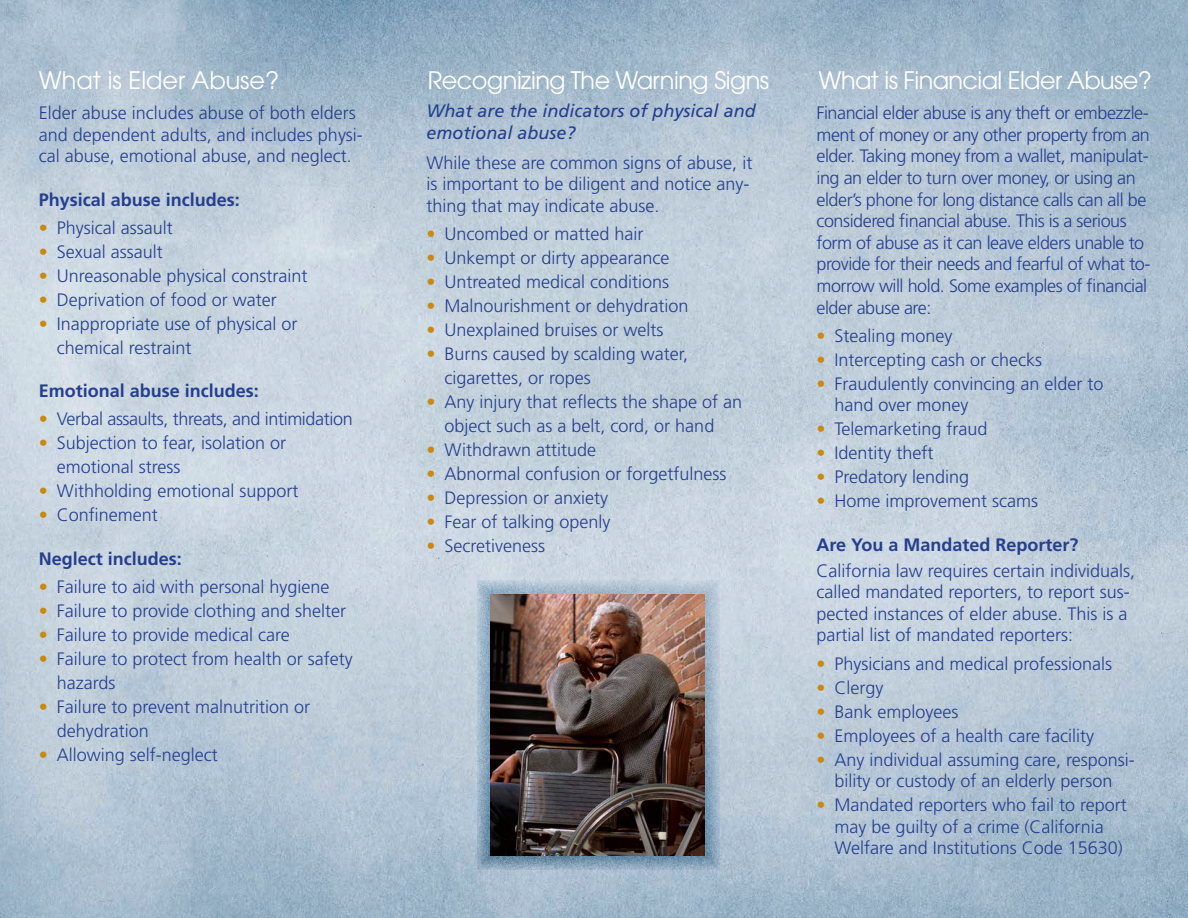
<style>
.page{position:relative;width:1188px;height:918px;background:#fff}
.page>*{position:absolute;margin:0;border:0;box-sizing:border-box;transform-origin:0 0}
.t1{font:24px "Avant Garde";letter-spacing:-.02em;color:#fff}
.t2{font:24px "Avant Garde";color:#fff}
.t3{font:300 18px/21.6px "Frutiger";color:#253f8e}
.t4{font:300 18px/21.6px "Frutiger";letter-spacing:-.025em;color:#253f8e}
.t5{font:700 18px "Frutiger";color:#253f8e}
.t6{font:italic 18px/21.6px "Frutiger";color:#253f8e}
.t7{font:300 18px "Frutiger";letter-spacing:-.02em;color:#253f8e}
.s1{color:#c8890e}
</style>
<div class="page">
<img style="left:0;top:0;width:1188px;height:918px">
<img style="left:477px;top:580px;width:242px;height:289px">
<img style="left:490px;top:595px;width:214px;height:260px">
<p class="t2" style="left:39px;top:66px;width:242px">What is Elder Abuse?</p>
<p class="t1" style="left:428px;top:66px;width:343px">Recognizing The Warning Signs</p>
<p class="t1" style="left:819px;top:66px;width:335px">What is Financial Elder Abuse?</p>
<p class="t3" style="left:39px;top:102px;width:326px">Elder abuse includes abuse of both elders and dependent adults, and includes physi&shy;cal abuse, emotional abuse, and neglect.</p>
<p class="t5" style="left:39px;top:189px;width:203px">Physical abuse includes:</p>
<p class="t3" style="left:39px;top:217px;width:135px"><span class="s1">•</span> Physical assault</p>
<p class="t3" style="left:39px;top:241px;width:126px"><span class="s1">•</span> Sexual assault</p>
<p class="t3" style="left:39px;top:265px;width:270px"><span class="s1">•</span> Unreasonable physical constraint</p>
<p class="t3" style="left:39px;top:289px;width:240px"><span class="s1">•</span> Deprivation of food or water</p>
<p class="t3" style="left:57px;top:312px;width:242px;line-height:24px;text-indent:-18px"><span class="s1">•</span> Inappropriate use of physical or chemical restraint</p>
<p class="t5" style="left:39px;top:380px;width:222px">Emotional abuse includes:</p>
<p class="t7" style="left:39px;top:409px;width:315px"><span class="s1">•</span> Verbal assaults, threats, and intimidation</p>
<p class="t3" style="left:57px;top:431px;width:231px;line-height:24px;text-indent:-18px"><span class="s1">•</span> Subjection to fear, isolation or emotional stress</p>
<p class="t3" style="left:39px;top:480px;width:261px"><span class="s1">•</span> Withholding emotional support</p>
<p class="t3" style="left:39px;top:504px;width:121px"><span class="s1">•</span> Confinement</p>
<p class="t5" style="left:39px;top:548px;width:145px">Neglect includes:</p>
<p class="t3" style="left:39px;top:576px;width:292px"><span class="s1">•</span> Failure to aid with personal hygiene</p>
<p class="t3" style="left:39px;top:600px;width:309px"><span class="s1">•</span> Failure to provide clothing and shelter</p>
<p class="t3" style="left:39px;top:624px;width:253px"><span class="s1">•</span> Failure to provide medical care</p>
<p class="t3" style="left:57px;top:647px;width:298px;line-height:24px;text-indent:-18px"><span class="s1">•</span> Failure to protect from health or safety hazards</p>
<p class="t3" style="left:57px;top:695px;width:255px;line-height:24px;text-indent:-18px"><span class="s1">•</span> Failure to prevent malnutrition or dehydration</p>
<p class="t3" style="left:39px;top:744px;width:181px"><span class="s1">•</span> Allowing self-neglect</p>
<p class="t6" style="left:427px;top:100px;width:331px">What are the indicators of physical and emotional abuse?</p>
<p class="t3" style="left:427px;top:152px;width:327px">While these are common signs of abuse, it is important to be diligent and notice any&shy;thing that may indicate abuse.</p>
<p class="t3" style="left:427px;top:223px;width:219px"><span class="s1">•</span> Uncombed or matted hair</p>
<p class="t3" style="left:427px;top:247px;width:245px"><span class="s1">•</span> Unkempt or dirty appearance</p>
<p class="t3" style="left:427px;top:271px;width:244px"><span class="s1">•</span> Untreated medical conditions</p>
<p class="t3" style="left:427px;top:295px;width:264px"><span class="s1">•</span> Malnourishment or dehydration</p>
<p class="t3" style="left:427px;top:319px;width:239px"><span class="s1">•</span> Unexplained bruises or welts</p>
<p class="t3" style="left:445px;top:342px;width:245px;line-height:24px;text-indent:-18px"><span class="s1">•</span> Burns caused by scalding water, cigarettes, or ropes</p>
<p class="t3" style="left:427px;top:390px;width:317px;line-height:24px;text-align:center"><span class="s1">•</span> Any injury that reflects the shape of an object such as a belt, cord, or hand</p>
<p class="t3" style="left:427px;top:439px;width:171px"><span class="s1">•</span> Withdrawn attitude</p>
<p class="t3" style="left:427px;top:463px;width:302px"><span class="s1">•</span> Abnormal confusion or forgetfulness</p>
<p class="t3" style="left:427px;top:487px;width:183px"><span class="s1">•</span> Depression or anxiety</p>
<p class="t3" style="left:427px;top:511px;width:186px"><span class="s1">•</span> Fear of talking openly</p>
<p class="t3" style="left:427px;top:535px;width:120px"><span class="s1">•</span> Secretiveness</p>
<p class="t4" style="left:816px;top:102px;width:336px">Financial elder abuse is any theft or embezzle&shy;ment of money or any other property from an elder. Taking money from a wallet, manipulat&shy;ing an elder to turn over money, or using an elder’s phone for long distance calls can all be considered financial abuse. This is a serious form of abuse as it can leave elders unable to provide for their needs and fearful of what to&shy;morrow will hold. Some examples of financial elder abuse are:</p>
<p class="t3" style="left:816px;top:325px;width:138px"><span class="s1">•</span> Stealing money</p>
<p class="t3" style="left:816px;top:349px;width:227px"><span class="s1">•</span> Intercepting cash or checks</p>
<p class="t3" style="left:834px;top:373px;width:271px;text-indent:-18px"><span class="s1">•</span> Fraudulently convincing an elder to hand over money</p>
<p class="t3" style="left:816px;top:418px;width:172px"><span class="s1">•</span> Telemarketing fraud</p>
<p class="t3" style="left:816px;top:442px;width:118px"><span class="s1">•</span> Identity theft</p>
<p class="t3" style="left:816px;top:466px;width:154px"><span class="s1">•</span> Predatory lending</p>
<p class="t3" style="left:816px;top:490px;width:223px"><span class="s1">•</span> Home improvement scams</p>
<p class="t5" style="left:816px;top:534px;width:264px">Are You a Mandated Reporter?</p>
<p class="t3" style="left:816px;top:559px;width:320px">California law requires certain individuals, called mandated reporters, to report sus&shy;pected instances of elder abuse. This is a partial list of mandated reporters:</p>
<p class="t3" style="left:816px;top:653px;width:297px"><span class="s1">•</span> Physicians and medical professionals</p>
<p class="t3" style="left:816px;top:677px;width:68px"><span class="s1">•</span> Clergy</p>
<p class="t3" style="left:816px;top:701px;width:144px"><span class="s1">•</span> Bank employees</p>
<p class="t3" style="left:816px;top:725px;width:279px"><span class="s1">•</span> Employees of a health care facility</p>
<p class="t3" style="left:816px;top:749px;width:320px;text-align:center"><span class="s1">•</span> Any individual assuming care, responsi&shy;bility or custody of an elderly person</p>
<p class="t3" style="left:834px;top:794px;width:294px;text-indent:-18px"><span class="s1">•</span> Mandated reporters who fail to report may be guilty of a crime (California<br>Welfare and Institutions Code 15630)</p>
</div>
